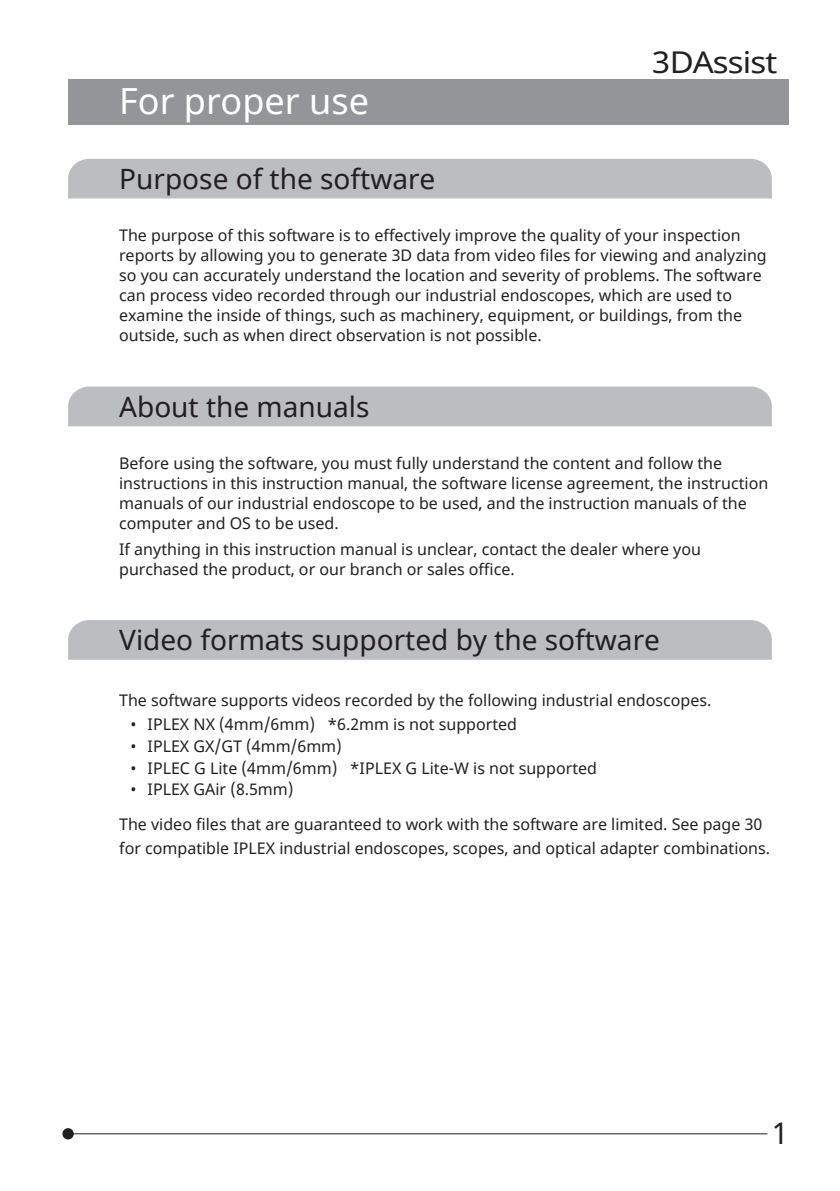
<style>
.page{position:relative;width:840px;height:1191px;background:#fff}
.page>*{position:absolute;margin:0;border:0;box-sizing:border-box;transform-origin:0 0}
.t1{font:36px "Noto Sans";color:#fff}
.t2{font:30px "Noto Sans";letter-spacing:-.025em;color:#231f20;scale:1.1 1}
.t3{font:30px "Noto Sans";letter-spacing:-.025em;color:#231f20}
.t4{font:28px "Noto Sans";color:#231f20}
.t5{font:16px/20px "Noto Sans";color:#231f20}
</style>
<div class="page">
<div style="left:62px;top:1128px;width:12px;height:11px;background:#231f20;border-radius:50%"></div>
<hr style="left:68px;top:1133px;width:699px;height:1px;background:#231f20">
<div style="left:68px;top:79px;width:720px;height:46px;background:#939598"></div>
<div style="left:68px;top:159px;width:703px;height:39px;background:#bcbdc0"></div>
<div style="left:68px;top:386px;width:703px;height:40px;background:#bcbdc0"></div>
<div style="left:68px;top:620px;width:703px;height:40px;background:#bcbdc0"></div>
<h1 class="t1" style="left:119px;top:76px;width:251px">For proper use</h1>
<h2 class="t2" style="left:652px;top:42px;width:115px">3DAssist</h2>
<h3 class="t4" style="left:119px;top:159px;width:317px">Purpose of the software</h3>
<p class="t5" style="left:119px;top:226px;width:648px">The purpose of this software is to effectively improve the quality of your inspection reports by allowing you to generate 3D data from video files for viewing and analyzing so you can accurately understand the location and severity of problems. The software can process video recorded through our industrial endoscopes, which are used to examine the inside of things, such as machinery, equipment, or buildings, from the outside, such as when direct observation is not possible.</p>
<h3 class="t4" style="left:119px;top:387px;width:252px">About the manuals</h3>
<p class="t5" style="left:119px;top:454px;width:650px">Before using the software, you must fully understand the content and follow the instructions in this instruction manual, the software license agreement, the instruction manuals of our industrial endoscope to be used, and the instruction manuals of the computer and OS to be used.</p>
<p class="t5" style="left:119px;top:539px;width:583px">If anything in this instruction manual is unclear, contact the dealer where you purchased the product, or our branch or sales office.</p>
<h3 class="t4" style="left:119px;top:620px;width:542px">Video formats supported by the software</h3>
<p class="t5" style="left:119px;top:691px;width:593px">The software supports videos recorded by the following industrial endoscopes.</p>
<p class="t5" style="left:130px;top:715px;width:388px">• IPLEX NX (4mm/6mm) *6.2mm is not supported</p>
<p class="t5" style="left:130px;top:737px;width:213px">• IPLEX GX/GT (4mm/6mm)</p>
<p class="t5" style="left:130px;top:759px;width:467px">• IPLEC G Lite (4mm/6mm) *IPLEX G Lite-W is not supported</p>
<p class="t5" style="left:130px;top:779px;width:164px">• IPLEX GAir (8.5mm)</p>
<p class="t5" style="left:119px;top:812px;width:652px;line-height:24px">The video files that are guaranteed to work with the software are limited. See page 30 for compatible IPLEX industrial endoscopes, scopes, and optical adapter combinations.</p>
<h2 class="t3" style="left:771px;top:1112px;width:18px">1</h2>
</div>
